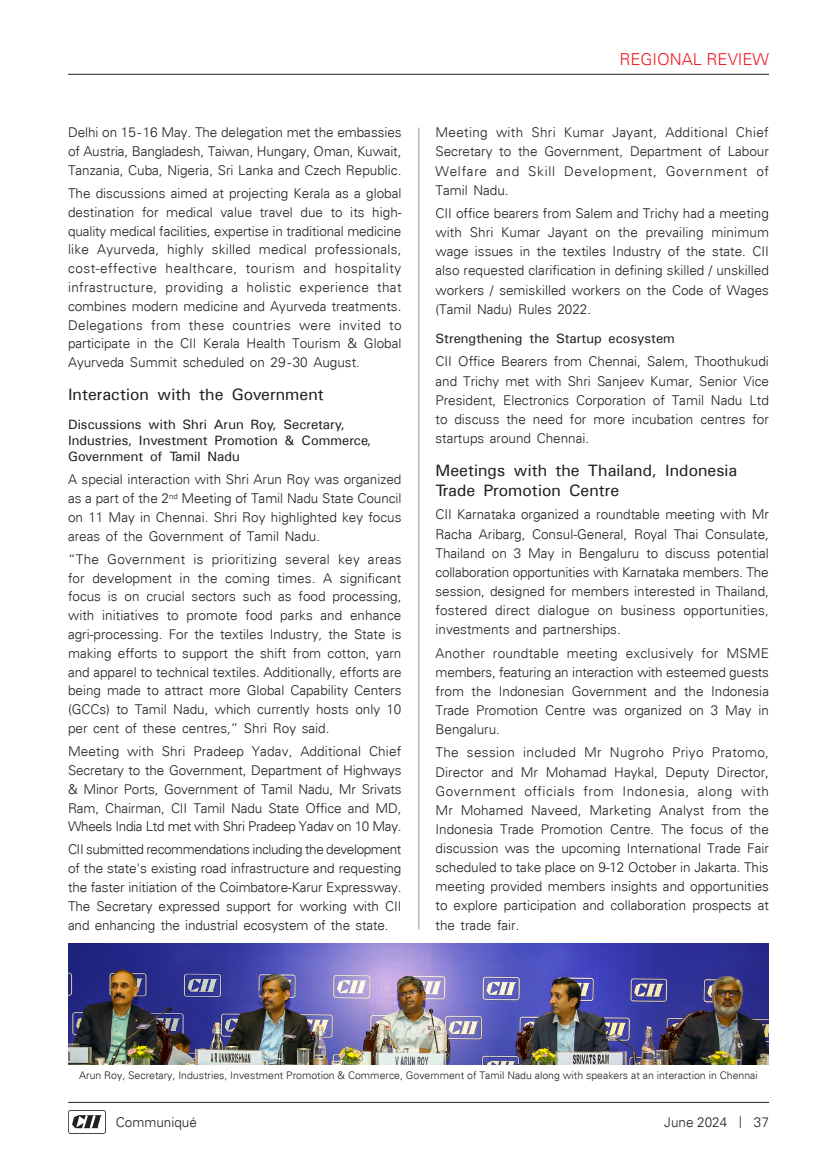
<style>
.page{position:relative;width:837px;height:1161px;background:#fff}
.page>*{position:absolute;margin:0;border:0;box-sizing:border-box;transform-origin:0 0}
.cov-subHeading{font:16.5px/20.2px "Univers";color:#231f20}
.Sector{font:300 16.5px "Univers";color:#ee1d23}
.Comm_Running{font:300 13.5px/19.2px "Univers";color:#231f20;text-align:justify}
.cov-subHeading-2{font:13.5px/16.2px "Univers";color:#231f20}
.comm-caption{font:300 10.5px "Univers";color:#231f20}
.s1{font-size:12px}
</style>
<div class="page">
<img style="left:68px;top:1111px;width:38px;height:23px">
<hr style="left:68px;top:1102px;width:701px;height:1px;background:#231f20">
<hr style="left:68px;top:74px;width:701px;height:1px;background:#231f20">
<hr style="left:418px;top:128px;width:1px;height:802px;background:#939598">
<img style="left:68px;top:943px;width:701px;height:122px">
<p class="Comm_Running" style="left:68px;top:123px;width:335px;line-height:18.8px">Delhi on 15-16 May. The delegation met the embassies of Austria, Bangladesh, Taiwan, Hungary, Oman, Kuwait, Tanzania, Cuba, Nigeria, Sri Lanka and Czech Republic.</p>
<p class="Comm_Running" style="left:68px;top:184px;width:335px;line-height:18.8px">The discussions aimed at projecting Kerala as a global destination for medical value travel due to its high&shy;quality medical facilities, expertise in traditional medicine like Ayurveda, highly skilled medical professionals, cost-effective healthcare, tourism and hospitality infrastructure, providing a holistic experience that combines modern medicine and Ayurveda treatments.<br>Delegations from these countries were invited to participate in the CII Kerala Health Tourism &amp; Global Ayurveda Summit scheduled on 29-30 August.</p>
<p class="cov-subHeading" style="left:68px;top:384px;width:257px">Interaction with the Government</p>
<p class="cov-subHeading-2" style="left:68px;top:416px;width:305px">Discussions with Shri Arun Roy, Secretary,<br>Industries, Investment Promotion &amp; Commerce,<br>Government of Tamil Nadu</p>
<p class="Comm_Running" style="left:68px;top:470px;width:335px;line-height:18.8px">A special interaction with Shri Arun Roy was organized as a part of the 2<sup>nd</sup> Meeting of Tamil Nadu State Council on 11 May in Chennai. Shri Roy highlighted key focus areas of the Government of Tamil Nadu.</p>
<p class="Comm_Running" style="left:68px;top:550px;width:335px;line-height:18.8px">“The Government is prioritizing several key areas for development in the coming times. A significant focus is on crucial sectors such as food processing, with initiatives to promote food parks and enhance agri-processing. For the textiles Industry, the State is making efforts to support the shift from cotton, yarn and apparel to technical textiles. Additionally, efforts are being made to attract more Global Capability Centers (GCCs) to Tamil Nadu, which currently hosts only 10 per cent of these centres,” Shri Roy said.</p>
<p class="Comm_Running" style="left:68px;top:742px;width:335px;line-height:18.8px">Meeting with Shri Pradeep Yadav, Additional Chief Secretary to the Government, Department of Highways &amp; Minor Ports, Government of Tamil Nadu, Mr Srivats Ram, Chairman, CII Tamil Nadu State Office and MD, Wheels India Ltd met with Shri Pradeep Yadav on 10 May.</p>
<p class="Comm_Running" style="left:68px;top:840px;width:335px;line-height:18.8px">CII submitted recommendations including the development of the state's existing road infrastructure and requesting the faster initiation of the Coimbatore-Karur Expressway.<br>The Secretary expressed support for working with CII and enhancing the industrial ecosystem of the state.</p>
<p class="Sector" style="left:620px;top:50px;width:151px">REGIONAL REVIEW</p>
<p class="Comm_Running" style="left:436px;top:123px;width:335px">Meeting with Shri Kumar Jayant, Additional Chief Secretary to the Government, Department of Labour Welfare and Skill Development, Government of Tamil Nadu.</p>
<p class="Comm_Running" style="left:436px;top:204px;width:335px">CII office bearers from Salem and Trichy had a meeting with Shri Kumar Jayant on the prevailing minimum wage issues in the textiles Industry of the state. CII also requested clarification in defining skilled / unskilled workers / semiskilled workers on the Code of Wages (Tamil Nadu) Rules 2022.</p>
<p class="cov-subHeading-2" style="left:436px;top:330px;width:241px">Strengthening the Startup ecosystem</p>
<p class="Comm_Running" style="left:436px;top:352px;width:335px">CII Office Bearers from Chennai, Salem, Thoothukudi and Trichy met with Shri Sanjeev Kumar, Senior Vice President, Electronics Corporation of Tamil Nadu Ltd to discuss the need for more incubation centres for startups around Chennai.</p>
<p class="cov-subHeading" style="left:436px;top:460px;width:303px">Meetings with the Thailand, Indonesia<br>Trade Promotion Centre</p>
<p class="Comm_Running" style="left:436px;top:505px;width:335px">CII Karnataka organized a roundtable meeting with Mr Racha Aribarg, Consul-General, Royal Thai Consulate, Thailand on 3 May in Bengaluru to discuss potential collaboration opportunities with Karnataka members. The session, designed for members interested in Thailand, fostered direct dialogue on business opportunities, investments and partnerships.</p>
<p class="Comm_Running" style="left:436px;top:643px;width:335px">Another roundtable meeting exclusively for MSME members, featuring an interaction with esteemed guests from the Indonesian Government and the Indonesia Trade Promotion Centre was organized on 3 May in Bengaluru.</p>
<p class="Comm_Running" style="left:436px;top:743px;width:335px">The session included Mr Nugroho Priyo Pratomo, Director and Mr Mohamad Haykal, Deputy Director, Government officials from Indonesia, along with Mr Mohamed Naveed, Marketing Analyst from the Indonesia Trade Promotion Centre. The focus of the discussion was the upcoming International Trade Fair scheduled to take place on 9-12 October in Jakarta. This meeting provided members insights and opportunities to explore participation and collaboration prospects at the trade fair.</p>
<p class="comm-caption" style="left:79px;top:1069px;width:680px">Arun Roy, Secretary, Industries, Investment Promotion &amp; Commerce, Government of Tamil Nadu along with speakers at an interaction in Chennai</p>
<p class="Comm_Running" style="left:116px;top:1113px;width:83px">Communiqué</p>
<p class="Comm_Running" style="left:664px;top:1113px;width:106px">June 2024 <span class="s1">|</span> 37</p>
</div>
